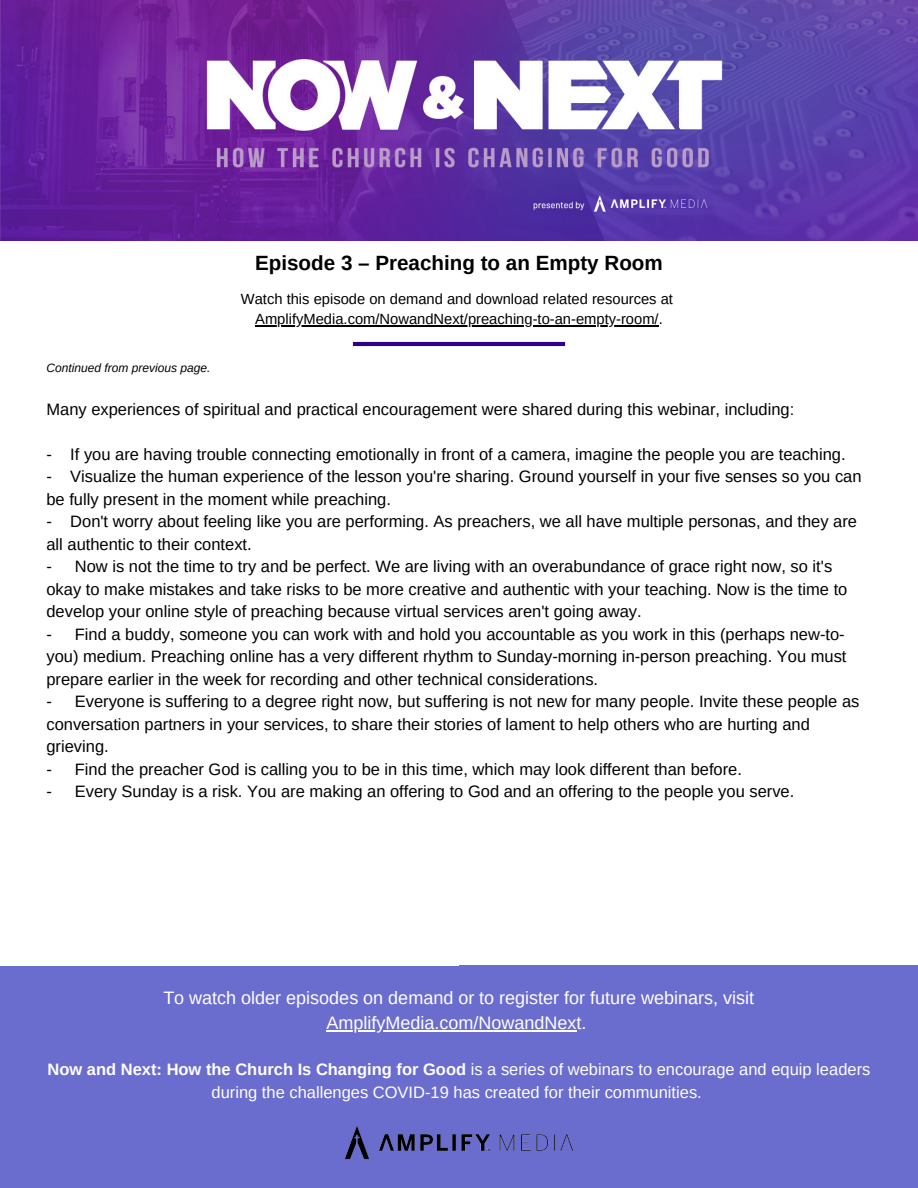
<style>
.page{position:relative;width:918px;height:1188px;background:#fff}
.page>*{position:absolute;margin:0;border:0;box-sizing:border-box;transform-origin:0 0}
.t1{font:700 20.55px "Arimo";color:#000}
.t2{font:18px/24.8px "Arimo";color:#fff;text-align:center}
.t3{font:16.5px/22.5px "Arimo";color:#000}
.t4{font:16.5px/22.5px "Arimo";color:#fff;text-align:center}
.t5{font:14.7px/20px "Arimo";color:#000;text-align:center}
.t6{font:italic 12px "Arimo";color:#000}
.s1{font-weight:700}
</style>
<div class="page">
<img style="left:0;top:0;width:918px;height:241px">
<hr style="left:255px;top:325px;width:404px;height:1px;background:#000">
<svg style="left:353px;top:342px;width:212px;height:4px"></svg>
<div style="left:0;top:966px;width:460px;height:222px;background:#6a6dce"></div>
<div style="left:459px;top:966px;width:459px;height:222px;background:#6a6dce"></div>
<img style="left:326px;top:1031px;width:251px;height:129px">
<hr style="left:326px;top:1030px;width:251px;height:1px;background:#fff">
<p class="t1" style="left:255px;top:251px;width:409px">Episode 3 – Preaching to an Empty Room</p>
<p class="t5" style="left:241px;top:289px;width:434px">Watch this episode on demand and download related resources at<br>AmplifyMedia.com/NowandNext/preaching-to-an-empty-room/.</p>
<p class="t6" style="left:46px;top:361px;width:165px">Continued from previous page.</p>
<p class="t3" style="left:46px;top:398px;width:749px">Many experiences of spiritual and practical encouragement were shared during this webinar, including:</p>
<p class="t3" style="left:46px;top:443px;width:801px">- If you are having trouble connecting emotionally in front of a camera, imagine the people you are teaching.</p>
<p class="t3" style="left:46px;top:465px;width:817px">- Visualize the human experience of the lesson you're sharing. Ground yourself in your five senses so you can be fully present in the moment while preaching.</p>
<p class="t3" style="left:46px;top:510px;width:812px">- Don't worry about feeling like you are performing. As preachers, we all have multiple personas, and they are all authentic to their context.</p>
<p class="t3" style="left:46px;top:555px;width:802px">- Now is not the time to try and be perfect. We are living with an overabundance of grace right now, so it's okay to make mistakes and take risks to be more creative and authentic with your teaching. Now is the time to develop your online style of preaching because virtual services aren't going away.</p>
<p class="t3" style="left:46px;top:623px;width:802px;text-align:justify">- Find a buddy, someone you can work with and hold you accountable as you work in this (perhaps new-to&shy;you) medium. Preaching online has a very different rhythm to Sunday-morning in-person preaching. You must prepare earlier in the week for recording and other technical considerations.</p>
<p class="t3" style="left:46px;top:690px;width:814px">- Everyone is suffering to a degree right now, but suffering is not new for many people. Invite these people as conversation partners in your services, to share their stories of lament to help others who are hurting and grieving.</p>
<p class="t3" style="left:46px;top:758px;width:697px">- Find the preacher God is calling you to be in this time, which may look different than before.</p>
<p class="t3" style="left:46px;top:780px;width:749px">- Every Sunday is a risk. You are making an offering to God and an offering to the people you serve.</p>
<p class="t2" style="left:163px;top:986px;width:592px">To watch older episodes on demand or to register for future webinars, visit<br>AmplifyMedia.com/NowandNext.</p>
<p class="t4" style="left:48px;top:1058px;width:824px"><span class="s1">Now and Next: How the Church Is Changing for Good</span> is a series of webinars to encourage and equip leaders during the challenges COVID-19 has created for their communities.</p>
</div>
